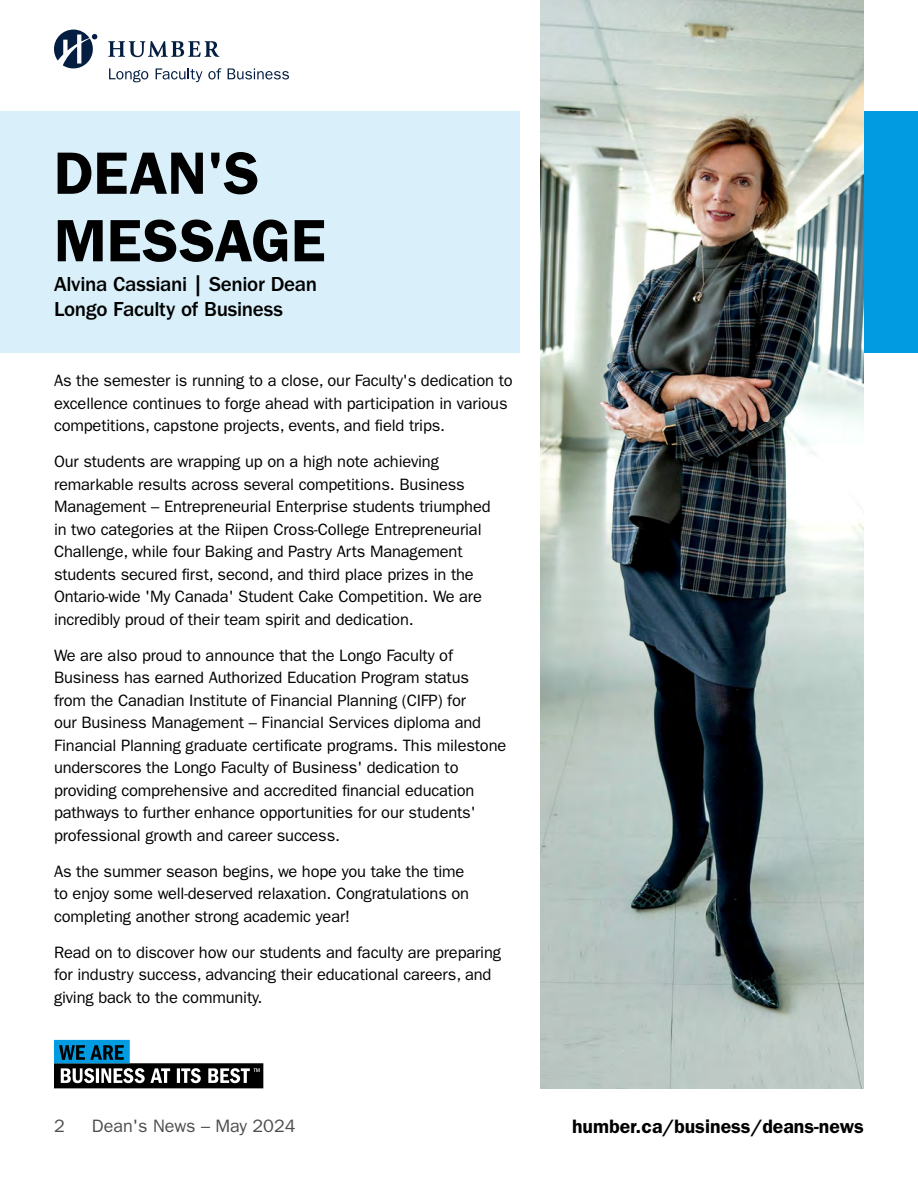
<style>
.page{position:relative;width:918px;height:1188px;background:#fff}
.page>*{position:absolute;margin:0;border:0;box-sizing:border-box;transform-origin:0 0}
.heading_-_h1{font:600 60px/67.5px "ITC Franklin Gothic Std";color:#000}
.Pg2_-_H2{font:500 21px "ITC Franklin Gothic Std";letter-spacing:-.015em;color:#000}
.t1{font:600 19.5px "ITC Franklin Gothic Std";color:#000}
.t2{font:18px "ITC Franklin Gothic Std";color:#4d4d4f}
.alvina_wide_body_-_p{font:16.5px/22.5px "ITC Franklin Gothic Std";letter-spacing:-.01em;color:#000}
</style>
<div class="page">
<div style="left:0;top:112px;width:519px;height:241px;background:#d9f0fa"></div>
<img style="left:540px;top:0;width:324px;height:1088px">
<div style="left:864px;top:112px;width:54px;height:241px;background:#009be0"></div>
<svg style="left:54px;top:1040px;width:209px;height:48px"></svg>
<svg style="left:108px;top:41px;width:111px;height:16px"></svg>
<svg style="left:54px;top:30px;width:43px;height:39px"></svg>
<svg style="left:109px;top:68px;width:39px;height:14px"></svg>
<svg style="left:156px;top:68px;width:46px;height:14px"></svg>
<svg style="left:208px;top:68px;width:13px;height:11px"></svg>
<svg style="left:228px;top:68px;width:61px;height:12px"></svg>
<h1 class="heading_-_h1" style="left:54px;top:140px;width:273px">DEAN'S<br>MESSAGE</h1>
<p class="Pg2_-_H2" style="left:54px;top:272px;width:265px">Alvina Cassiani | Senior Dean</p>
<p class="Pg2_-_H2" style="left:54px;top:297px;width:231px">Longo Faculty of Business</p>
<p class="alvina_wide_body_-_p" style="left:54px;top:370px;width:460px">As the semester is running to a close, our Faculty's dedication to excellence continues to forge ahead with participation in various competitions, capstone projects, events, and field trips.</p>
<p class="alvina_wide_body_-_p" style="left:54px;top:451px;width:438px">Our students are wrapping up on a high note achieving remarkable results across several competitions. Business Management – Entrepreneurial Enterprise students triumphed in two categories at the Riipen Cross-College Entrepreneurial Challenge, while four Baking and Pastry Arts Management students secured first, second, and third place prizes in the Ontario-wide 'My Canada' Student Cake Competition. We are incredibly proud of their team spirit and dedication.</p>
<p class="alvina_wide_body_-_p" style="left:54px;top:644px;width:454px">We are also proud to announce that the Longo Faculty of Business has earned Authorized Education Program status<br>from the Canadian Institute of Financial Planning (CIFP) for<br>our Business Management – Financial Services diploma and Financial Planning graduate certificate programs. This milestone underscores the Longo Faculty of Business' dedication to providing comprehensive and accredited financial education pathways to further enhance opportunities for our students' professional growth and career success.</p>
<p class="alvina_wide_body_-_p" style="left:54px;top:860px;width:417px">As the summer season begins, we hope you take the time to enjoy some well-deserved relaxation. Congratulations on completing another strong academic year!</p>
<p class="alvina_wide_body_-_p" style="left:54px;top:941px;width:449px">Read on to discover how our students and faculty are preparing for industry success, advancing their educational careers, and giving back to the community.</p>
<p class="t2" style="left:54px;top:1115px;width:12px">2</p>
<p class="t2" style="left:92px;top:1115px;width:205px">Dean's News – May 2024</p>
<p class="t1" style="left:572px;top:1115px;width:293px">humber.ca/business/deans-news</p>
</div>
